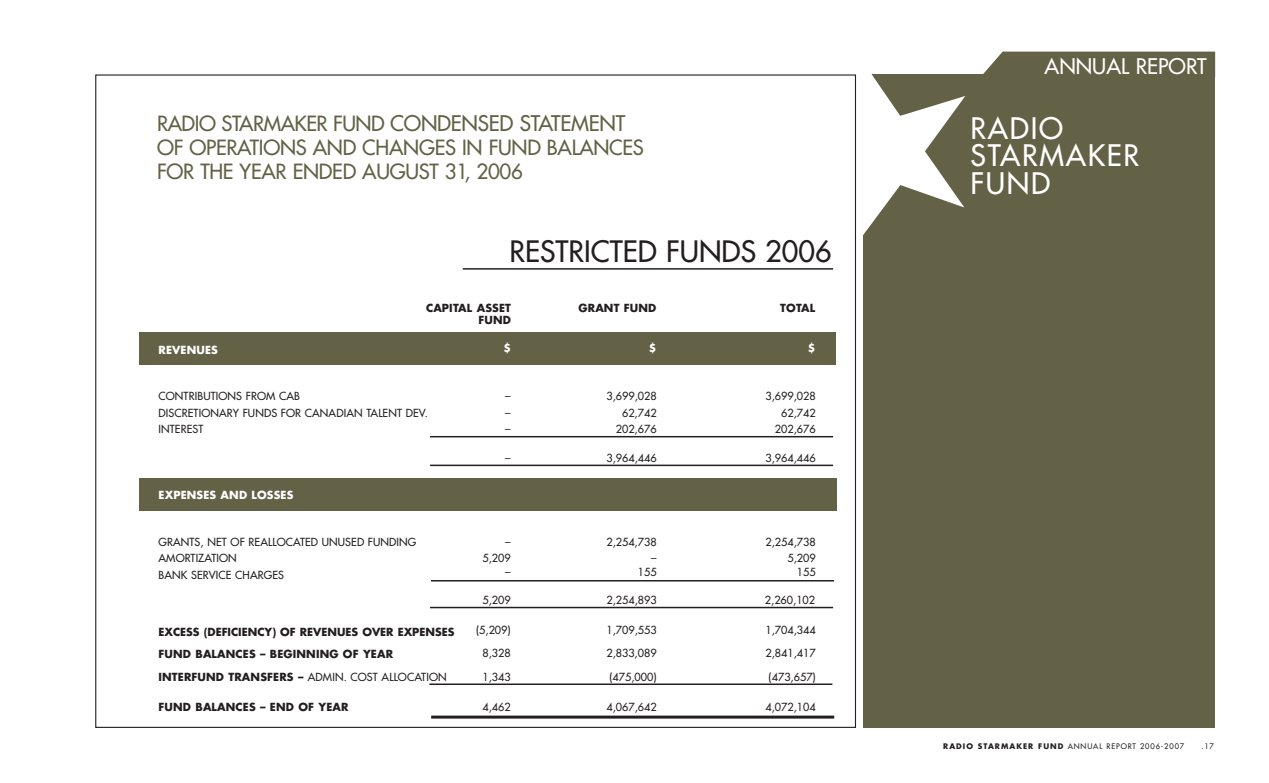
<style>
.page{position:relative;width:1269px;height:783px;background:#fff}
.page>*{position:absolute;margin:0;border:0;box-sizing:border-box;transform-origin:0 0}
.t1{font:28.95px/27.3px "Futura";letter-spacing:.06em;color:#fff}
.t2{font:28.8px "Futura";color:#231f20}
.t3{font:21px "Futura";color:#fff}
.t4{font:20.4px/24px "Futura";letter-spacing:-.01em;color:#636146}
.t5{font:10.8px/16.5px "Futura";letter-spacing:.01em;color:#231f20}
.t6{font:700 10.8px/22.5px "Futura";letter-spacing:.015em;color:#231f20}
.t7{font:700 10.8px "Futura";letter-spacing:.015em;color:#fff}
.t8{font:7.5px "Futura";letter-spacing:.115em;color:#231f20}
.s1{font-size:21px}
.s2{font-weight:400}
.s3{font-weight:700}
</style>
<div class="page">
<div style="left:863px;top:74px;width:352px;height:654px;background:#636146"></div>
<div style="left:996px;top:52px;width:219px;height:22px;background:#636146"></div>
<div style="left:139px;top:478px;width:697px;height:33px;background:#636146"></div>
<div style="left:139px;top:333px;width:697px;height:32px;background:#636146"></div>
<hr style="left:430px;top:465px;width:403px;height:1px;background:#231f20">
<hr style="left:431px;top:580px;width:403px;height:2px;background:#231f20">
<hr style="left:430px;top:607px;width:403px;height:1px;background:#231f20">
<hr style="left:429px;top:684px;width:403px;height:1px;background:#231f20">
<hr style="left:430px;top:436px;width:403px;height:1px;background:#231f20">
<hr style="left:463px;top:268px;width:370px;height:2px;background:#231f20">
<hr style="left:431px;top:716px;width:403px;height:3px;background:#231f20">
<svg style="left:778px;top:59px;width:218px;height:190px"></svg>
<h3 class="t4" style="left:157px;top:113px;width:488px">RADIO STARMAKER FUND <span class="s1">CONDENSED STATEMENT<br></span>OF OPERATIONS AND CHANGES IN FUND BALANCES<br>FOR THE YEAR ENDED AUGUST 31, 2006</h3>
<h2 class="t2" style="left:510px;top:237px;width:324px">RESTRICTED FUNDS 2006</h2>
<p class="t6" style="left:578px;top:297px;width:79px">GRANT FUND</p>
<p class="t7" style="left:649px;top:343px;width:9px">$</p>
<p class="t6" style="left:780px;top:297px;width:37px">TOTAL</p>
<p class="t7" style="left:808px;top:343px;width:9px">$</p>
<p class="t6" style="left:426px;top:303px;width:86px;line-height:12px;text-align:right">CAPITAL ASSET<br>FUND</p>
<p class="t7" style="left:504px;top:343px;width:9px">$</p>
<p class="t7" style="left:159px;top:345px;width:61px">REVENUES</p>
<p class="t5" style="left:159px;top:389px;width:271px">CONTRIBUTIONS FROM CAB<br>DISCRETIONARY FUNDS FOR CANADIAN TALENT DEV.<br>INTEREST</p>
<p class="t5" style="left:505px;top:389px;width:7px">–</p>
<p class="t5" style="left:606px;top:389px;width:52px">3,699,028</p>
<p class="t5" style="left:766px;top:389px;width:52px">3,699,028</p>
<p class="t5" style="left:505px;top:405px;width:7px">–</p>
<p class="t5" style="left:622px;top:405px;width:36px">62,742</p>
<p class="t5" style="left:781px;top:405px;width:36px">62,742</p>
<p class="t5" style="left:505px;top:422px;width:7px">–</p>
<p class="t5" style="left:616px;top:422px;width:42px">202,676</p>
<p class="t5" style="left:775px;top:422px;width:42px">202,676</p>
<p class="t5" style="left:505px;top:450px;width:7px">–</p>
<p class="t5" style="left:606px;top:450px;width:52px">3,964,446</p>
<p class="t5" style="left:766px;top:450px;width:52px">3,964,446</p>
<p class="t7" style="left:159px;top:490px;width:136px">EXPENSES AND LOSSES</p>
<p class="t5" style="left:159px;top:534px;width:259px">GRANTS, NET OF REALLOCATED UNUSED FUNDING<br>AMORTIZATION<br>BANK SERVICE CHARGES</p>
<p class="t6" style="left:159px;top:621px;width:297px">EXCESS (DEFICIENCY) OF REVENUES OVER EXPENSES<br>FUND BALANCES – BEGINNING OF YEAR<br>INTERFUND TRANSFERS – <span class="s2">ADMIN. COST ALLOCATION</span></p>
<p class="t6" style="left:159px;top:696px;width:191px">FUND BALANCES – END OF YEAR</p>
<p class="t5" style="left:505px;top:534px;width:7px">–</p>
<p class="t5" style="left:606px;top:534px;width:52px">2,254,738</p>
<p class="t5" style="left:766px;top:534px;width:52px">2,254,738</p>
<p class="t5" style="left:482px;top:551px;width:30px">5,209</p>
<p class="t5" style="left:651px;top:551px;width:7px">–</p>
<p class="t5" style="left:788px;top:551px;width:30px">5,209</p>
<p class="t5" style="left:505px;top:564px;width:7px">–</p>
<p class="t5" style="left:638px;top:564px;width:20px">155</p>
<p class="t5" style="left:797px;top:564px;width:20px">155</p>
<p class="t5" style="left:482px;top:593px;width:30px">5,209</p>
<p class="t5" style="left:606px;top:593px;width:52px">2,254,893</p>
<p class="t5" style="left:765px;top:593px;width:52px">2,260,102</p>
<p class="t5" style="left:476px;top:623px;width:36px">(5,209)</p>
<p class="t5" style="left:606px;top:623px;width:52px">1,709,553</p>
<p class="t5" style="left:766px;top:623px;width:52px">1,704,344</p>
<p class="t5" style="left:482px;top:645px;width:30px">8,328</p>
<p class="t5" style="left:606px;top:645px;width:52px">2,833,089</p>
<p class="t5" style="left:766px;top:645px;width:52px">2,841,417</p>
<p class="t5" style="left:482px;top:669px;width:30px">1,343</p>
<p class="t5" style="left:609px;top:669px;width:49px">(475,000)</p>
<p class="t5" style="left:769px;top:669px;width:49px">(473,657)</p>
<p class="t5" style="left:482px;top:699px;width:30px">4,462</p>
<p class="t5" style="left:606px;top:699px;width:52px">4,067,642</p>
<p class="t5" style="left:766px;top:699px;width:52px">4,072,104</p>
<h3 class="t3" style="left:1045px;top:56px;width:163px">ANNUAL REPORT</h3>
<h1 class="t1" style="left:971px;top:117px;width:170px">RADIO<br>STARMAKER<br>FUND</h1>
<p class="t8" style="left:943px;top:742px;width:243px"><span class="s3">RADIO STARMAKER FUND</span> ANNUAL REPORT 2006-2007</p>
<p class="t8" style="left:1201px;top:742px;width:14px">.17</p>
</div>
